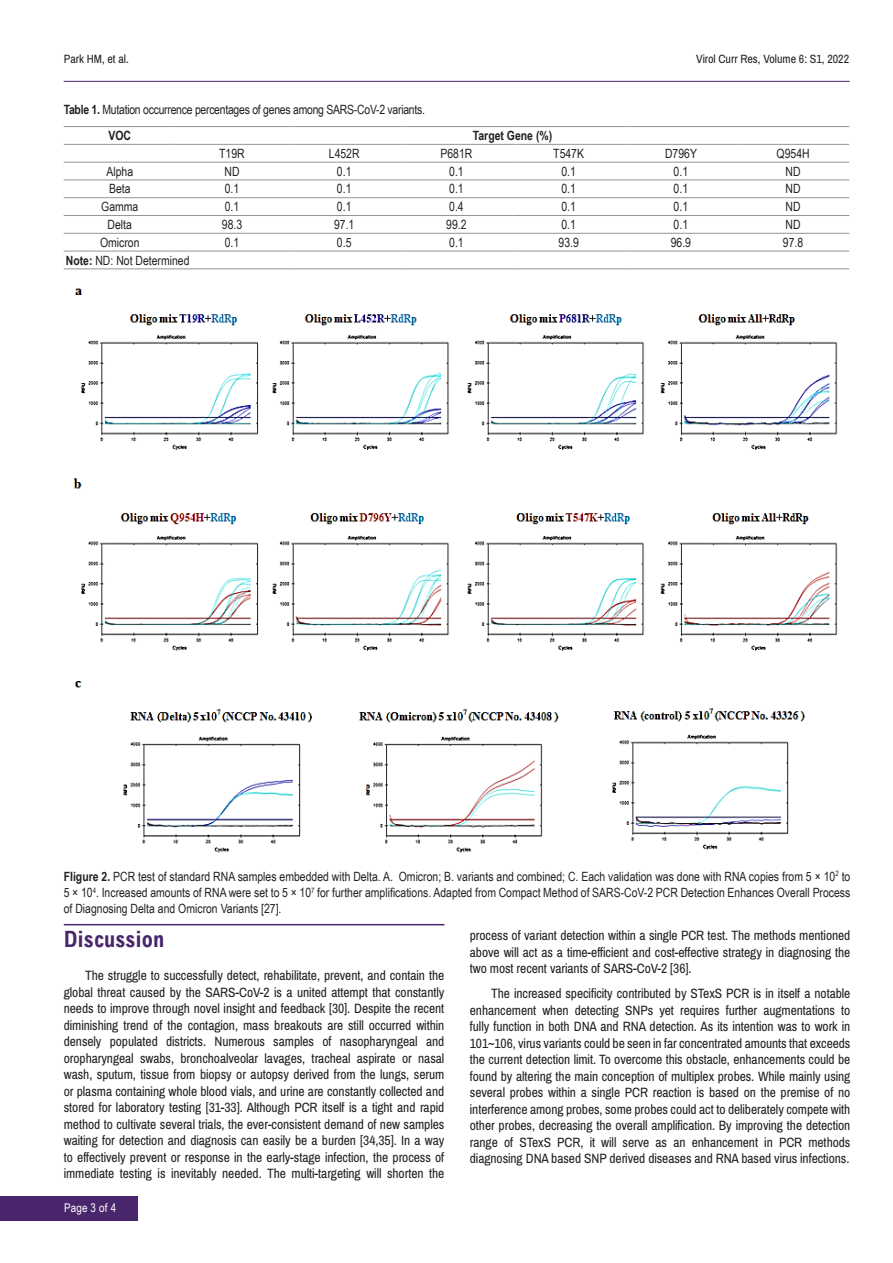
<style>
.page{position:relative;width:893px;height:1263px;background:#fff}
.page>*{position:absolute;margin:0;border:0;box-sizing:border-box;transform-origin:0 0}
.Hedding{font:700 condensed 22.5px "Arial";color:#49266c}
.t1{font:13.5px/16.5px "Archivo Narrow";letter-spacing:-.005em;color:#231f20;text-align:justify}
.t2{font:12.75px/16.2px "Arial Narrow";color:#231f20;text-align:justify}
.t3{font:12.75px "Arial Narrow";letter-spacing:-.02em;color:#231f20}
.t4{font:700 12.75px "Arial Narrow";color:#231f20}
.t5{font:12px "Archivo Narrow";color:#231f20}
.t6{font:12px "Arial Narrow";letter-spacing:.015em;color:#fff}
.s1{font-weight:700}
</style>
<div class="page">
<hr style="left:64px;top:81px;width:786px;height:1px;background:#49266c">
<div style="left:0;top:1196px;width:137px;height:24px;background:#49266c"></div>
<hr style="left:64px;top:924px;width:380px;height:1px;background:#49266c">
<img style="left:73px;top:288px;width:765px;height:565px">
<hr style="left:64px;top:126px;width:112px;height:1px;background:#939598">
<hr style="left:176px;top:126px;width:112px;height:1px;background:#939598">
<hr style="left:288px;top:126px;width:112px;height:1px;background:#939598">
<hr style="left:400px;top:126px;width:113px;height:1px;background:#939598">
<hr style="left:513px;top:126px;width:112px;height:1px;background:#939598">
<hr style="left:625px;top:126px;width:112px;height:1px;background:#939598">
<hr style="left:737px;top:126px;width:112px;height:1px;background:#939598">
<hr style="left:64px;top:144px;width:112px;height:1px;background:#939598">
<hr style="left:176px;top:144px;width:112px;height:1px;background:#939598">
<hr style="left:288px;top:144px;width:112px;height:1px;background:#939598">
<hr style="left:400px;top:144px;width:113px;height:1px;background:#939598">
<hr style="left:513px;top:144px;width:112px;height:1px;background:#939598">
<hr style="left:625px;top:144px;width:112px;height:1px;background:#939598">
<hr style="left:737px;top:144px;width:112px;height:1px;background:#939598">
<hr style="left:64px;top:162px;width:112px;height:1px;background:#939598">
<hr style="left:176px;top:162px;width:112px;height:1px;background:#939598">
<hr style="left:288px;top:162px;width:112px;height:1px;background:#939598">
<hr style="left:400px;top:162px;width:113px;height:1px;background:#939598">
<hr style="left:513px;top:162px;width:112px;height:1px;background:#939598">
<hr style="left:625px;top:162px;width:112px;height:1px;background:#939598">
<hr style="left:737px;top:162px;width:112px;height:1px;background:#939598">
<hr style="left:64px;top:180px;width:112px;height:1px;background:#939598">
<hr style="left:176px;top:180px;width:112px;height:1px;background:#939598">
<hr style="left:288px;top:180px;width:112px;height:1px;background:#939598">
<hr style="left:400px;top:180px;width:113px;height:1px;background:#939598">
<hr style="left:513px;top:180px;width:112px;height:1px;background:#939598">
<hr style="left:625px;top:180px;width:112px;height:1px;background:#939598">
<hr style="left:737px;top:180px;width:112px;height:1px;background:#939598">
<hr style="left:64px;top:197px;width:112px;height:1px;background:#939598">
<hr style="left:176px;top:197px;width:112px;height:1px;background:#939598">
<hr style="left:288px;top:197px;width:112px;height:1px;background:#939598">
<hr style="left:400px;top:197px;width:113px;height:1px;background:#939598">
<hr style="left:513px;top:197px;width:112px;height:1px;background:#939598">
<hr style="left:625px;top:197px;width:112px;height:1px;background:#939598">
<hr style="left:737px;top:197px;width:112px;height:1px;background:#939598">
<hr style="left:64px;top:215px;width:112px;height:1px;background:#939598">
<hr style="left:176px;top:215px;width:112px;height:1px;background:#939598">
<hr style="left:288px;top:215px;width:112px;height:1px;background:#939598">
<hr style="left:400px;top:215px;width:113px;height:1px;background:#939598">
<hr style="left:513px;top:215px;width:112px;height:1px;background:#939598">
<hr style="left:625px;top:215px;width:112px;height:1px;background:#939598">
<hr style="left:737px;top:215px;width:112px;height:1px;background:#939598">
<hr style="left:64px;top:233px;width:112px;height:1px;background:#939598">
<hr style="left:176px;top:233px;width:112px;height:1px;background:#939598">
<hr style="left:288px;top:233px;width:112px;height:1px;background:#939598">
<hr style="left:400px;top:233px;width:113px;height:1px;background:#939598">
<hr style="left:513px;top:233px;width:112px;height:1px;background:#939598">
<hr style="left:625px;top:233px;width:112px;height:1px;background:#939598">
<hr style="left:737px;top:233px;width:112px;height:1px;background:#939598">
<hr style="left:64px;top:251px;width:112px;height:1px;background:#939598">
<hr style="left:176px;top:251px;width:112px;height:1px;background:#939598">
<hr style="left:288px;top:251px;width:112px;height:1px;background:#939598">
<hr style="left:400px;top:251px;width:113px;height:1px;background:#939598">
<hr style="left:513px;top:251px;width:112px;height:1px;background:#939598">
<hr style="left:625px;top:251px;width:112px;height:1px;background:#939598">
<hr style="left:737px;top:251px;width:112px;height:1px;background:#939598">
<hr style="left:64px;top:269px;width:112px;height:1px;background:#939598">
<hr style="left:176px;top:269px;width:112px;height:1px;background:#939598">
<hr style="left:288px;top:269px;width:112px;height:1px;background:#939598">
<hr style="left:400px;top:269px;width:113px;height:1px;background:#939598">
<hr style="left:513px;top:269px;width:112px;height:1px;background:#939598">
<hr style="left:625px;top:269px;width:112px;height:1px;background:#939598">
<hr style="left:737px;top:269px;width:112px;height:1px;background:#939598">
<p class="t5" style="left:64px;top:52px;width:67px">Park HM, et al.</p>
<p class="t5" style="left:696px;top:52px;width:154px">Virol Curr Res, Volume 6: S1, 2022</p>
<p class="t3" style="left:64px;top:100px;width:363px"><span class="s1">Table 1.</span> Mutation occurrence percentages of genes among SARS-CoV-2 variants.</p>
<p class="t4" style="left:108px;top:126px;width:24px">VOC</p>
<p class="t4" style="left:473px;top:126px;width:81px">Target Gene (%)</p>
<p class="t2" style="left:219px;top:145px;width:27px">T19R</p>
<p class="t2" style="left:329px;top:145px;width:32px">L452R</p>
<p class="t2" style="left:440px;top:145px;width:33px">P681R</p>
<p class="t2" style="left:553px;top:145px;width:32px">T547K</p>
<p class="t2" style="left:665px;top:145px;width:33px">D796Y</p>
<p class="t2" style="left:777px;top:145px;width:35px">Q954H</p>
<p class="t2" style="left:106px;top:163px;width:28px">Alpha</p>
<p class="t2" style="left:224px;top:163px;width:17px">ND</p>
<p class="t2" style="left:337px;top:163px;width:16px">0.1</p>
<p class="t2" style="left:449px;top:163px;width:16px">0.1</p>
<p class="t2" style="left:561px;top:163px;width:16px">0.1</p>
<p class="t2" style="left:674px;top:163px;width:16px">0.1</p>
<p class="t2" style="left:786px;top:163px;width:17px">ND</p>
<p class="t2" style="left:109px;top:180px;width:23px">Beta</p>
<p class="t2" style="left:225px;top:180px;width:16px">0.1</p>
<p class="t2" style="left:337px;top:180px;width:16px">0.1</p>
<p class="t2" style="left:449px;top:180px;width:16px">0.1</p>
<p class="t2" style="left:561px;top:180px;width:16px">0.1</p>
<p class="t2" style="left:674px;top:180px;width:16px">0.1</p>
<p class="t2" style="left:786px;top:180px;width:17px">ND</p>
<p class="t2" style="left:101px;top:198px;width:39px">Gamma</p>
<p class="t2" style="left:225px;top:198px;width:16px">0.1</p>
<p class="t2" style="left:337px;top:198px;width:16px">0.1</p>
<p class="t2" style="left:449px;top:198px;width:16px">0.4</p>
<p class="t2" style="left:561px;top:198px;width:16px">0.1</p>
<p class="t2" style="left:674px;top:198px;width:16px">0.1</p>
<p class="t2" style="left:786px;top:198px;width:17px">ND</p>
<p class="t2" style="left:108px;top:216px;width:26px">Delta</p>
<p class="t2" style="left:222px;top:216px;width:22px">98.3</p>
<p class="t2" style="left:334px;top:216px;width:22px">97.1</p>
<p class="t2" style="left:446px;top:216px;width:22px">99.2</p>
<p class="t2" style="left:561px;top:216px;width:16px">0.1</p>
<p class="t2" style="left:674px;top:216px;width:16px">0.1</p>
<p class="t2" style="left:786px;top:216px;width:17px">ND</p>
<p class="t2" style="left:100px;top:234px;width:41px">Omicron</p>
<p class="t2" style="left:225px;top:234px;width:16px">0.1</p>
<p class="t2" style="left:337px;top:234px;width:16px">0.5</p>
<p class="t2" style="left:449px;top:234px;width:16px">0.1</p>
<p class="t2" style="left:558px;top:234px;width:22px">93.9</p>
<p class="t2" style="left:671px;top:234px;width:22px">96.9</p>
<p class="t2" style="left:783px;top:234px;width:22px">97.8</p>
<p class="t2" style="left:66px;top:252px;width:125px"><span class="s1">Note:</span> ND: Not Determined</p>
<p class="t2" style="left:64px;top:867px;width:788px"><span class="s1">FIigure 2.</span> PCR test of standard RNA samples embedded with Delta. A. Omicron; B. variants and combined; C. Each validation was done with RNA copies from 5 × 10<sup>2</sup> to 5 × 10<sup>4</sup>. Increased amounts of RNA were set to 5 × 10<sup>7</sup> for further amplifications. Adapted from Compact Method of SARS-CoV-2 PCR Detection Enhances Overall Process of Diagnosing Delta and Omicron Variants [27].</p>
<p class="Hedding" style="left:64px;top:926px;width:102px">Discussion</p>
<p class="t1" style="left:64px;top:967px;width:382px;text-indent:21px">The struggle to successfully detect, rehabilitate, prevent, and contain the global threat caused by the SARS-CoV-2 is a united attempt that constantly needs to improve through novel insight and feedback [30]. Despite the recent diminishing trend of the contagion, mass breakouts are still occurred within densely populated districts. Numerous samples of nasopharyngeal and oropharyngeal swabs, bronchoalveolar lavages, tracheal aspirate or nasal wash, sputum, tissue from biopsy or autopsy derived from the lungs, serum or plasma containing whole blood vials, and urine are constantly collected and stored for laboratory testing [31-33]. Although PCR itself is a tight and rapid method to cultivate several trials, the ever-consistent demand of new samples waiting for detection and diagnosis can easily be a burden [34,35]. In a way to effectively prevent or response in the early-stage infection, the process of immediate testing is inevitably needed. The multi-targeting will shorten the</p>
<p class="t6" style="left:64px;top:1199px;width:54px">Page 3 of 4</p>
<p class="t1" style="left:470px;top:928px;width:382px">process of variant detection within a single PCR test. The methods mentioned above will act as a time-efficient and cost-effective strategy in diagnosing the two most recent variants of SARS-CoV-2 [36].</p>
<p class="t1" style="left:470px;top:986px;width:382px;text-indent:21px">The increased specificity contributed by STexS PCR is in itself a notable enhancement when detecting SNPs yet requires further augmentations to fully function in both DNA and RNA detection. As its intention was to work in 101~106, virus variants could be seen in far concentrated amounts that exceeds the current detection limit. To overcome this obstacle, enhancements could be found by altering the main conception of multiplex probes. While mainly using several probes within a single PCR reaction is based on the premise of no interference among probes, some probes could act to deliberately compete with other probes, decreasing the overall amplification. By improving the detection range of STexS PCR, it will serve as an enhancement in PCR methods diagnosing DNA based SNP derived diseases and RNA based virus infections.</p>
</div>
